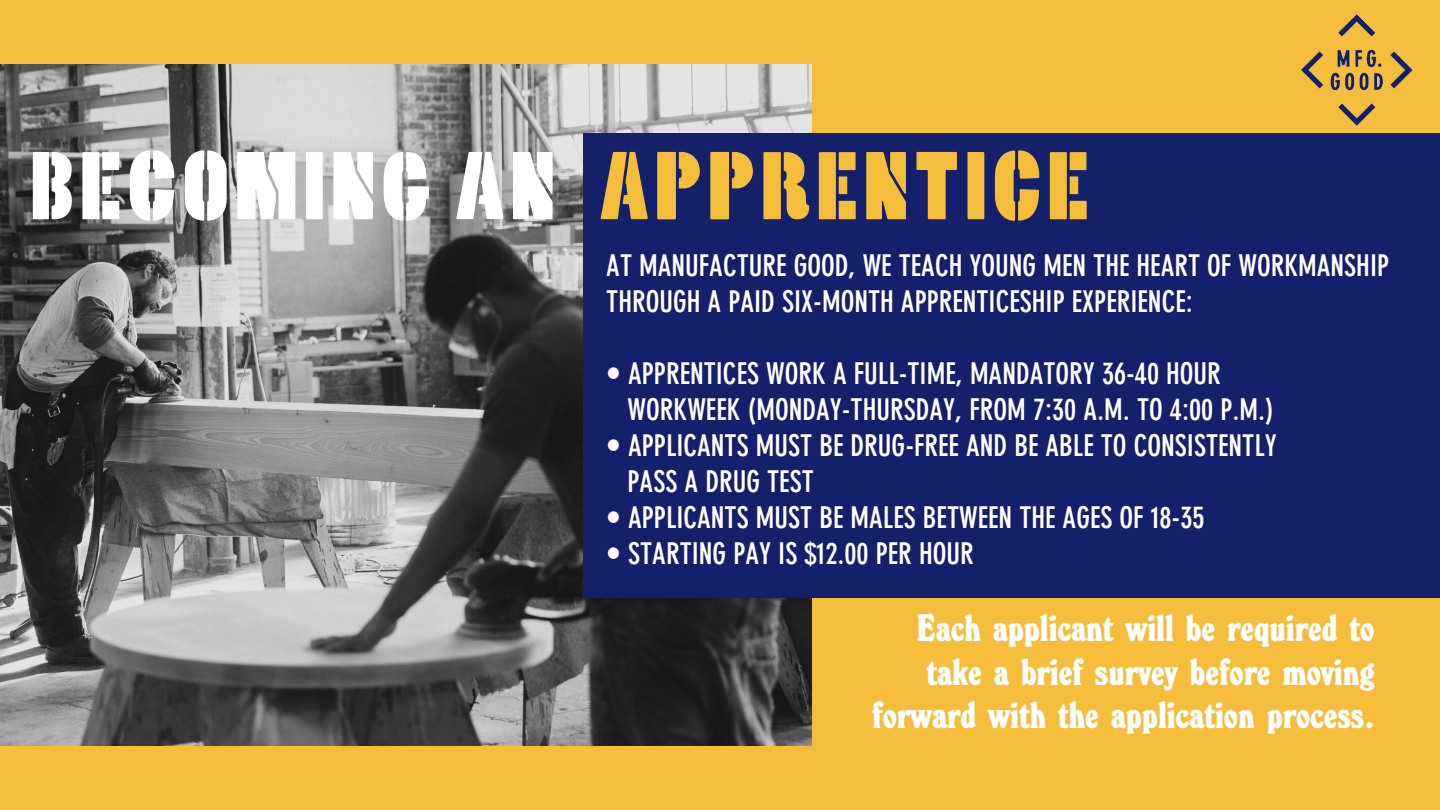
<style>
.page{position:relative;width:1440px;height:810px;background:#f5bd3c}
.page>*{position:absolute;margin:0;border:0;box-sizing:border-box;transform-origin:0 0}
.t1{font:96.2px "New Font";color:#fff}
.t2{font:700 expanded 40.2px/43.5px "Windsor Con D";color:#fff;text-align:right}
.t3{font:29.6px/36px "DIN Neu Gro Bol Con";color:#fff}
.s1{color:#f5bd3c}
</style>
<div class="page">
<img style="left:1301px;top:14px;width:112px;height:112px">
<img style="left:0;top:65px;width:812px;height:680px">
<div style="left:583px;top:133px;width:857px;height:465px;background:#14216a"></div>
<p class="t1" style="left:28px;top:142px;width:1066px">BECOMING AN <span class="s1">APPRENTICE</span></p>
<p class="t3" style="left:606px;top:248px;width:784px">AT MANUFACTURE GOOD, WE TEACH YOUNG MEN THE HEART OF WORKMANSHIP<br>THROUGH A PAID SIX-MONTH APPRENTICESHIP EXPERIENCE:</p>
<p class="t3" style="left:606px;top:356px;width:616px">• APPRENTICES WORK A FULL-TIME, MANDATORY 36-40 HOUR</p>
<p class="t3" style="left:628px;top:392px;width:648px">WORKWEEK (MONDAY-THURSDAY, FROM 7:30 A.M. TO 4:00 P.M.)</p>
<p class="t3" style="left:606px;top:428px;width:672px">• APPLICANTS MUST BE DRUG-FREE AND BE ABLE TO CONSISTENTLY</p>
<p class="t3" style="left:628px;top:464px;width:188px">PASS A DRUG TEST</p>
<p class="t3" style="left:606px;top:500px;width:600px">• APPLICANTS MUST BE MALES BETWEEN THE AGES OF 18-35</p>
<p class="t3" style="left:606px;top:536px;width:369px">• STARTING PAY IS $12.00 PER HOUR</p>
<p class="t2" style="left:872px;top:613px;width:504px">Each applicant will be required to take a brief survey before moving forward with the application process.</p>
</div>
